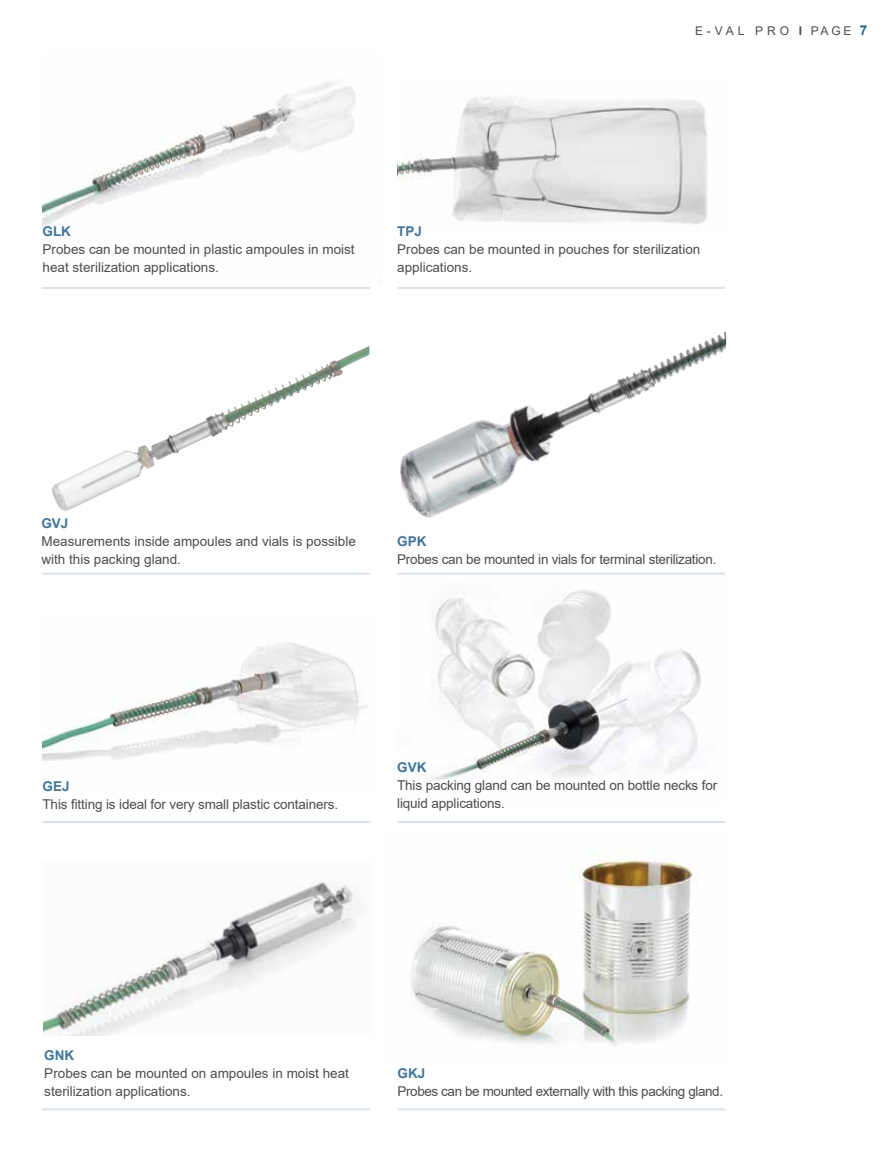
<style>
.page{position:relative;width:893px;height:1170px;background:#fff}
.page>*{position:absolute;margin:0;border:0;box-sizing:border-box;transform-origin:0 0}
.t1{font:13.5px/18px "Arial";color:#4d4d4f}
.t2{font:13.5px "Arial";letter-spacing:-.02em;color:#4d4d4f}
.t3{font:13.5px "Arial";letter-spacing:-.03em;color:#4d4d4f}
.t4{font:700 13.5px "Arial";color:#3d76a2}
.t5{font:12px "Arial";letter-spacing:.26em;color:#4d4d4f}
.s1{font-weight:700}
.s2{font-weight:700;font-size:13.5px;color:#166695}
</style>
<div class="page">
<img style="left:43px;top:81px;width:313px;height:146px">
<img style="left:411px;top:853px;width:282px;height:193px">
<img style="left:428px;top:589px;width:273px;height:193px">
<img style="left:43px;top:643px;width:324px;height:118px">
<img style="left:400px;top:331px;width:326px;height:187px">
<img style="left:398px;top:97px;width:309px;height:127px">
<hr style="left:43px;top:1108px;width:327px;height:2px;background:#dae3ed">
<hr style="left:43px;top:287px;width:327px;height:2px;background:#dae3ed">
<hr style="left:398px;top:287px;width:327px;height:2px;background:#dae3ed">
<hr style="left:43px;top:572px;width:327px;height:2px;background:#dae3ed">
<hr style="left:398px;top:572px;width:327px;height:2px;background:#dae3ed">
<hr style="left:398px;top:1108px;width:327px;height:2px;background:#dae3ed">
<hr style="left:398px;top:821px;width:327px;height:2px;background:#dae3ed">
<hr style="left:43px;top:821px;width:327px;height:2px;background:#dae3ed">
<img style="left:52px;top:353px;width:301px;height:158px">
<img style="left:44px;top:880px;width:314px;height:155px">
<p class="t5" style="left:695px;top:23px;width:174px">E-VAL PRO <span class="s1">I</span> PAGE <span class="s2">7</span></p>
<p class="t4" style="left:43px;top:222px;width:30px">GLK</p>
<p class="t1" style="left:43px;top:240px;width:314px">Probes can be mounted in plastic ampoules in moist heat sterilization applications.</p>
<p class="t4" style="left:397px;top:222px;width:26px">TPJ</p>
<p class="t1" style="left:397px;top:240px;width:305px">Probes can be mounted in pouches for sterilization applications.</p>
<p class="t4" style="left:41px;top:514px;width:29px">GVJ</p>
<p class="t1" style="left:41px;top:532px;width:316px">Measurements inside ampoules and vials is possible with this packing gland.</p>
<p class="t4" style="left:397px;top:531px;width:31px">GPK</p>
<p class="t2" style="left:397px;top:549px;width:321px">Probes can be mounted in vials for terminal sterilization.</p>
<p class="t4" style="left:43px;top:777px;width:29px">GEJ</p>
<p class="t1" style="left:43px;top:795px;width:297px">This fitting is ideal for very small plastic containers.</p>
<p class="t4" style="left:397px;top:758px;width:31px">GVK</p>
<p class="t1" style="left:397px;top:776px;width:322px">This packing gland can be mounted on bottle necks for liquid applications.</p>
<p class="t4" style="left:44px;top:1045px;width:31px">GNK</p>
<p class="t1" style="left:44px;top:1063px;width:306px">Probes can be mounted on ampoules in moist heat sterilization applications.</p>
<p class="t4" style="left:398px;top:1063px;width:29px">GKJ</p>
<p class="t3" style="left:398px;top:1081px;width:327px">Probes can be mounted externally with this packing gland.</p>
</div>
